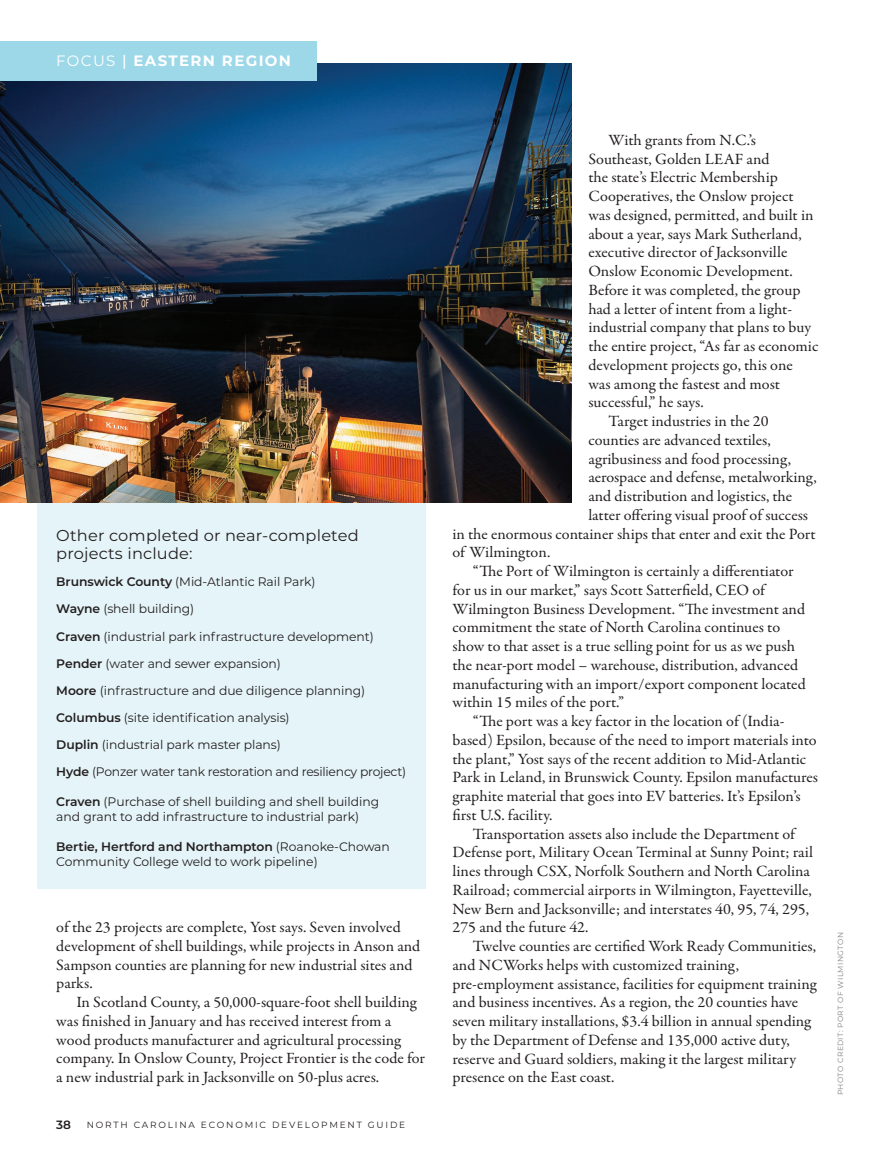
<style>
.page{position:relative;width:878px;height:1175px;background:#fff}
.page>*{position:absolute;margin:0;border:0;box-sizing:border-box;transform-origin:0 0}
.t1{font:15.75px/18.8px "Garamond Premr Pro";color:#231f20}
.t2{font:15.75px/18.6px "Montserrat";letter-spacing:.01em;color:#231f20}
.t3{font:700 15px "Montserrat";letter-spacing:.09em;color:#fff}
.t4{font:12.3px/27px "Montserrat";letter-spacing:-.005em;color:#231f20}
.t5{font:600 12px "Montserrat";color:#231f20}
.t6{font:9px "Montserrat";letter-spacing:.2em;color:#231f20}
.t7{font:7.5px "Montserrat";letter-spacing:.05em;color:#808285}
.s1{font-weight:400}
.s2{font-weight:500}
.s3{font-weight:600}
</style>
<div class="page">
<div style="left:36px;top:502px;width:389px;height:386px;background:#e5f4f8"></div>
<img style="left:0;top:63px;width:571px;height:439px">
<div style="left:0;top:40px;width:316px;height:40px;background:#9cd8e8"></div>
<p class="t3" style="left:56px;top:50px;width:236px"><span class="s1">FOCUS</span> <span class="s2">|</span> EASTERN REGION</p>
<p class="t2" style="left:56px;top:525px;width:304px">Other completed or near-completed projects include:</p>
<p class="t4" style="left:56px;top:568px;width:351px"><span class="s3">Brunswick County</span> (Mid-Atlantic Rail Park)<br><span class="s3">Wayne</span> (shell building)<br><span class="s3">Craven</span> (industrial park infrastructure development)<br><span class="s3">Pender</span> (water and sewer expansion)<br><span class="s3">Moore</span> (infrastructure and due diligence planning)<br><span class="s3">Columbus</span> (site identification analysis)<br><span class="s3">Duplin</span> (industrial park master plans)<br><span class="s3">Hyde</span> (Ponzer water tank restoration and resiliency project)</p>
<p class="t4" style="left:56px;top:793px;width:324px;line-height:15px"><span class="s3">Craven</span> (Purchase of shell building and shell building and grant to add infrastructure to industrial park)</p>
<p class="t4" style="left:56px;top:838px;width:335px;line-height:15px"><span class="s3">Bertie, Hertford and Northampton</span> (Roanoke-Chowan<br>Community College weld to work pipeline)</p>
<p class="t1" style="left:56px;top:918px;width:365px">of the 23 projects are complete, Yost says. Seven involved development of shell buildings, while projects in Anson and Sampson counties are planning for new industrial sites and parks.</p>
<p class="t1" style="left:56px;top:993px;width:370px;text-indent:20px">In Scotland County, a 50,000-square-foot shell building was finished in January and has received interest from a wood products manufacturer and agricultural processing company. In Onslow County, Project Frontier is the code for a new industrial park in Jacksonville on 50-plus acres.</p>
<p class="t5" style="left:56px;top:1116px;width:16px">38</p>
<p class="t6" style="left:87px;top:1118px;width:320px">NORTH CAROLINA ECONOMIC DEVELOPMENT GUIDE</p>
<p class="t1" style="left:608px;top:131px;width:149px">With grants from N.C.’s</p>
<p class="t1" style="left:588px;top:150px;width:183px">Southeast, Golden LEAF and</p>
<p class="t1" style="left:588px;top:168px;width:191px">the state’s Electric Membership</p>
<p class="t1" style="left:588px;top:187px;width:207px">Cooperatives, the Onslow project</p>
<p class="t1" style="left:588px;top:206px;width:227px">was designed, permitted, and built in</p>
<p class="t1" style="left:588px;top:225px;width:215px">about a year, says Mark Sutherland,</p>
<p class="t1" style="left:588px;top:243px;width:200px">executive director of Jacksonville</p>
<p class="t1" style="left:588px;top:262px;width:206px">Onslow Economic Development.</p>
<p class="t1" style="left:588px;top:281px;width:213px">Before it was completed, the group</p>
<p class="t1" style="left:588px;top:300px;width:205px">had a letter of intent from a light-</p>
<p class="t1" style="left:588px;top:318px;width:224px">industrial company that plans to buy</p>
<p class="t1" style="left:588px;top:337px;width:231px">the entire project, “As far as economic</p>
<p class="t1" style="left:588px;top:356px;width:206px">development projects go, this one</p>
<p class="t1" style="left:588px;top:375px;width:193px">was among the fastest and most</p>
<p class="t1" style="left:588px;top:393px;width:117px">successful,” he says.</p>
<p class="t1" style="left:608px;top:412px;width:162px">Target industries in the 20</p>
<p class="t1" style="left:588px;top:431px;width:184px">counties are advanced textiles,</p>
<p class="t1" style="left:588px;top:450px;width:204px">agribusiness and food processing,</p>
<p class="t1" style="left:588px;top:468px;width:230px">aerospace and defense, metalworking,</p>
<p class="t1" style="left:588px;top:487px;width:205px">and distribution and logistics, the</p>
<p class="t1" style="left:588px;top:506px;width:221px">latter offering visual proof of success</p>
<p class="t1" style="left:452px;top:524px;width:364px">in the enormous container ships that enter and exit the Port</p>
<p class="t1" style="left:452px;top:543px;width:99px">of Wilmington.</p>
<p class="t1" style="left:472px;top:562px;width:322px">“The Port of Wilmington is certainly a differentiator</p>
<p class="t1" style="left:452px;top:581px;width:314px">for us in our market,” says Scott Satterfield, CEO of</p>
<p class="t1" style="left:452px;top:599px;width:354px">Wilmington Business Development. “The investment and</p>
<p class="t1" style="left:452px;top:618px;width:329px">commitment the state of North Carolina continues to</p>
<p class="t1" style="left:452px;top:637px;width:344px">show to that asset is a true selling point for us as we push</p>
<p class="t1" style="left:452px;top:656px;width:347px">the near-port model – warehouse, distribution, advanced</p>
<p class="t1" style="left:452px;top:674px;width:355px">manufacturing with an import/export component located</p>
<p class="t1" style="left:452px;top:693px;width:173px">within 15 miles of the port.”</p>
<p class="t1" style="left:472px;top:712px;width:313px">“The port was a key factor in the location of (India-</p>
<p class="t1" style="left:452px;top:731px;width:366px">based) Epsilon, because of the need to import materials into</p>
<p class="t1" style="left:452px;top:749px;width:355px">the plant,” Yost says of the recent addition to Mid-Atlantic</p>
<p class="t1" style="left:452px;top:768px;width:367px">Park in Leland, in Brunswick County. Epsilon manufactures</p>
<p class="t1" style="left:452px;top:787px;width:350px">graphite material that goes into EV batteries. It’s Epsilon’s</p>
<p class="t1" style="left:452px;top:806px;width:101px">first U.S. facility.</p>
<p class="t1" style="left:472px;top:824px;width:324px">Transportation assets also include the Department of</p>
<p class="t1" style="left:452px;top:843px;width:362px">Defense port, Military Ocean Terminal at Sunny Point; rail</p>
<p class="t1" style="left:452px;top:862px;width:359px">lines through CSX, Norfolk Southern and North Carolina</p>
<p class="t1" style="left:452px;top:881px;width:361px">Railroad; commercial airports in Wilmington, Fayetteville,</p>
<p class="t1" style="left:452px;top:899px;width:358px">New Bern and Jacksonville; and interstates 40, 95, 74, 295,</p>
<p class="t1" style="left:452px;top:918px;width:137px">275 and the future 42.</p>
<p class="t1" style="left:472px;top:937px;width:345px">Twelve counties are certified Work Ready Communities,</p>
<p class="t1" style="left:452px;top:956px;width:288px">and NCWorks helps with customized training,</p>
<p class="t1" style="left:452px;top:974px;width:365px">pre-employment assistance, facilities for equipment training</p>
<p class="t1" style="left:452px;top:993px;width:347px">and business incentives. As a region, the 20 counties have</p>
<p class="t1" style="left:452px;top:1012px;width:360px">seven military installations, $3.4 billion in annual spending</p>
<p class="t1" style="left:452px;top:1031px;width:339px">by the Department of Defense and 135,000 active duty,</p>
<p class="t1" style="left:452px;top:1049px;width:345px">reserve and Guard soldiers, making it the largest military</p>
<p class="t1" style="left:452px;top:1068px;width:163px">presence on the East coast.</p>
<p class="t7" style="left:835px;top:1095px;width:164px;rotate:-90deg">PHOTO CREDIT: PORT OF WILMINGTON</p>
</div>
